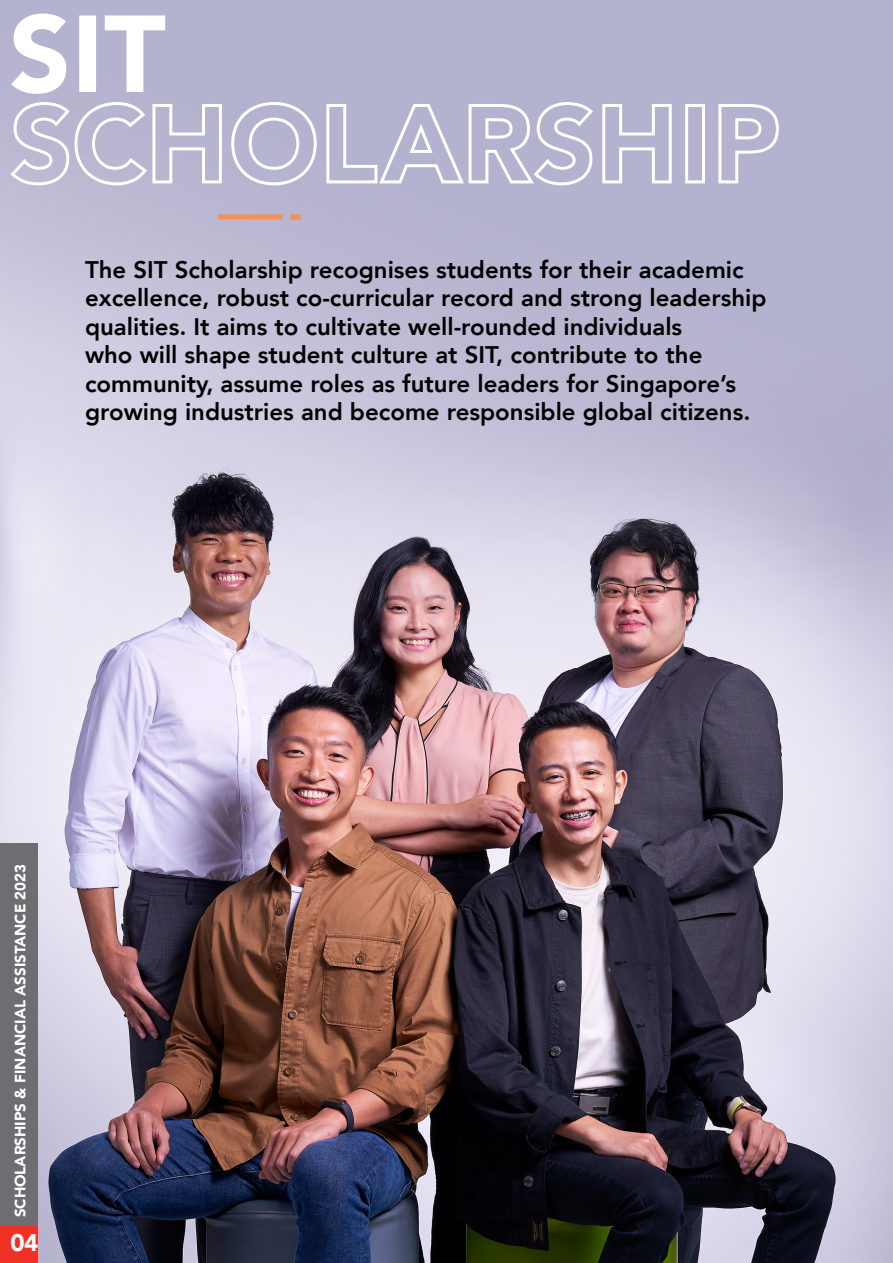
<style>
.page{position:relative;width:893px;height:1263px;background:#fff}
.page>*{position:absolute;margin:0;border:0;box-sizing:border-box;transform-origin:0 0}
.t1{font:800 24px/28.5px "Avenir";color:#000}
.t2{font:900 24px "Avenir";color:#fff}
.t3{font:900 15px "Avenir";color:#fff}
</style>
<div class="page">
<img style="left:0;top:0;width:893px;height:1263px">
<div style="left:218px;top:214px;width:65px;height:5px;background:#f79051"></div>
<div style="left:290px;top:214px;width:11px;height:5px;background:#f79051"></div>
<svg style="left:8px;top:100px;width:773px;height:87px;background:#c1c0d7"></svg>
<svg style="left:11px;top:14px;width:154px;height:80px"></svg>
<div style="left:0;top:1225px;width:37px;height:38px;background:#ee3124"></div>
<div style="left:0;top:843px;width:37px;height:382px;background:#6d6e71"></div>
<p class="t1" style="left:85px;top:255px;width:683px">The SIT Scholarship recognises students for their academic excellence, robust co-curricular record and strong leadership qualities. It aims to cultivate well-rounded individuals<br>who will shape student culture at SIT, contribute to the community, assume roles as future leaders for Singapore’s growing industries and become responsible global citizens.</p>
<p class="t3" style="left:7px;top:1217px;width:355px;rotate:-90deg">SCHOLARSHIPS &amp; FINANCIAL ASSISTANCE 2023</p>
<p class="t2" style="left:10px;top:1222px;width:29px">04</p>
</div>
